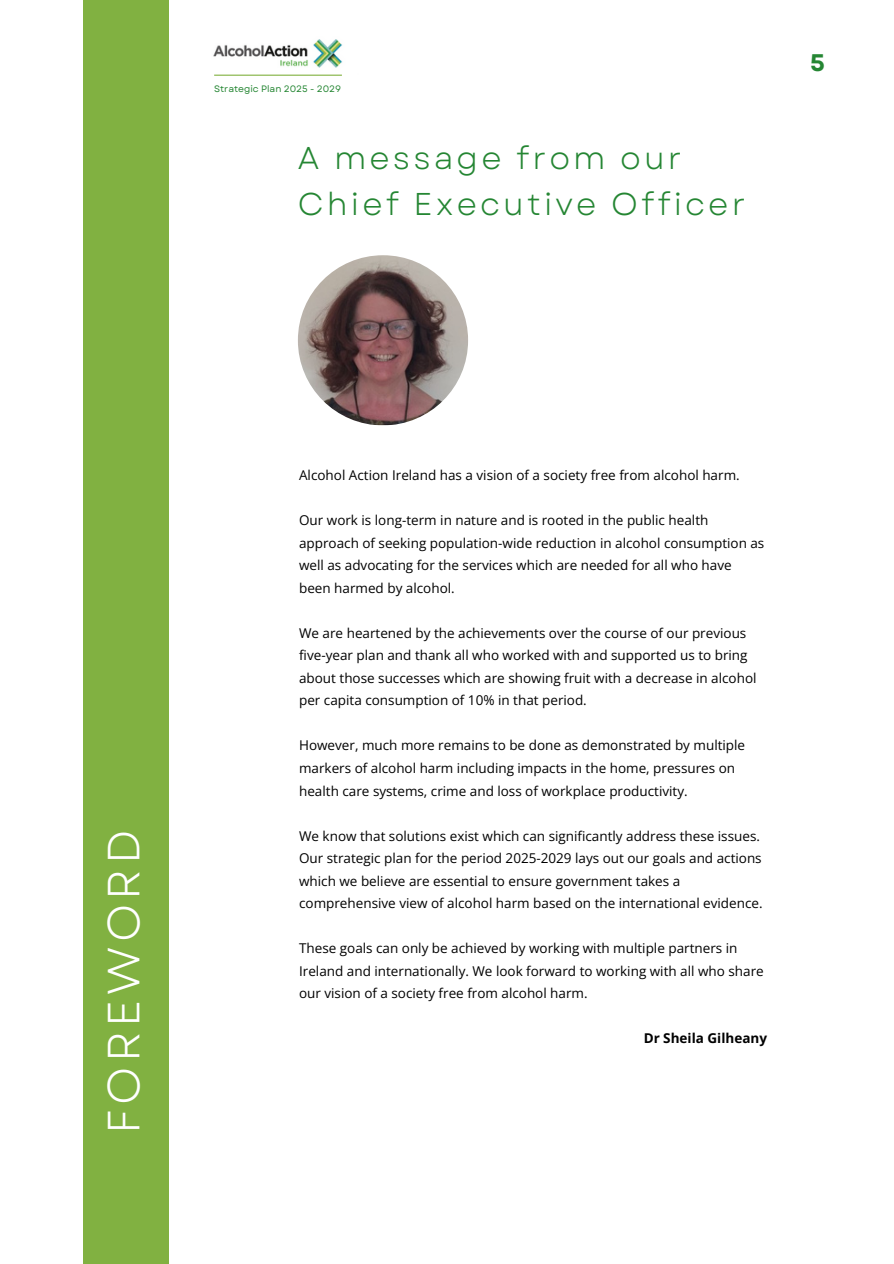
<style>
.page{position:relative;width:894px;height:1264px;background:#fff}
.page>*{position:absolute;margin:0;border:0;box-sizing:border-box;transform-origin:0 0}
.t1{font:45px "Garet";letter-spacing:.1em;color:#fff}
.t2{font:31.5px/46.2px "Garet";letter-spacing:.1em;color:#258633}
.t3{font:700 24px "Garet";color:#258633}
.t4{font:13.5px/22.5px "Open Sans";color:#000}
.t5{font:700 13.5px "Open Sans";color:#000}
.t6{font:9.3px "Garet";color:#258633}
</style>
<div class="page">
<img style="left:298px;top:255px;width:170px;height:170px;border-radius:50%">
<div style="left:83px;top:0;width:85px;height:1263px;background:#81b141"></div>
<img style="left:213px;top:39px;width:129px;height:36px">
<hr style="left:214px;top:75px;width:128px;height:1px;background:#81b141">
<h4 class="t6" style="left:214px;top:82px;width:128px">Strategic Plan 2025 - 2029</h4>
<h4 class="t2" style="left:298px;top:135px;width:449px">A message from our<br>Chief Executive Officer</h4>
<h4 class="t3" style="left:809px;top:45px;width:16px">5</h4>
<h4 class="t1" style="left:91px;top:1134px;width:306px;rotate:-90deg">FOREWORD</h4>
<h1 class="t4" style="left:299px;top:464px;width:442px">Alcohol Action Ireland has a vision of a society free from alcohol harm.</h1>
<p class="t4" style="left:299px;top:509px;width:466px">Our work is long-term in nature and is rooted in the public health approach of seeking population-wide reduction in alcohol consumption as well as advocating for the services which are needed for all who have been harmed by alcohol.</p>
<p class="t4" style="left:299px;top:621px;width:459px">We are heartened by the achievements over the course of our previous five-year plan and thank all who worked with and supported us to bring about those successes which are showing fruit with a decrease in alcohol per capita consumption of 10% in that period.</p>
<p class="t4" style="left:299px;top:734px;width:447px">However, much more remains to be done as demonstrated by multiple markers of alcohol harm including impacts in the home, pressures on health care systems, crime and loss of workplace productivity.</p>
<h2 class="t4" style="left:299px;top:824px;width:465px">We know that solutions exist which can significantly address these issues.<br>Our strategic plan for the period 2025-2029 lays out our goals and actions which we believe are essential to ensure government takes a comprehensive view of alcohol harm based on the international evidence.</h2>
<p class="t4" style="left:299px;top:936px;width:466px">These goals can only be achieved by working with multiple partners in<br>Ireland and internationally. We look forward to working with all who share our vision of a society free from alcohol harm.</p>
<h4 class="t5" style="left:643px;top:1028px;width:125px">Dr Sheila Gilheany</h4>
</div>
